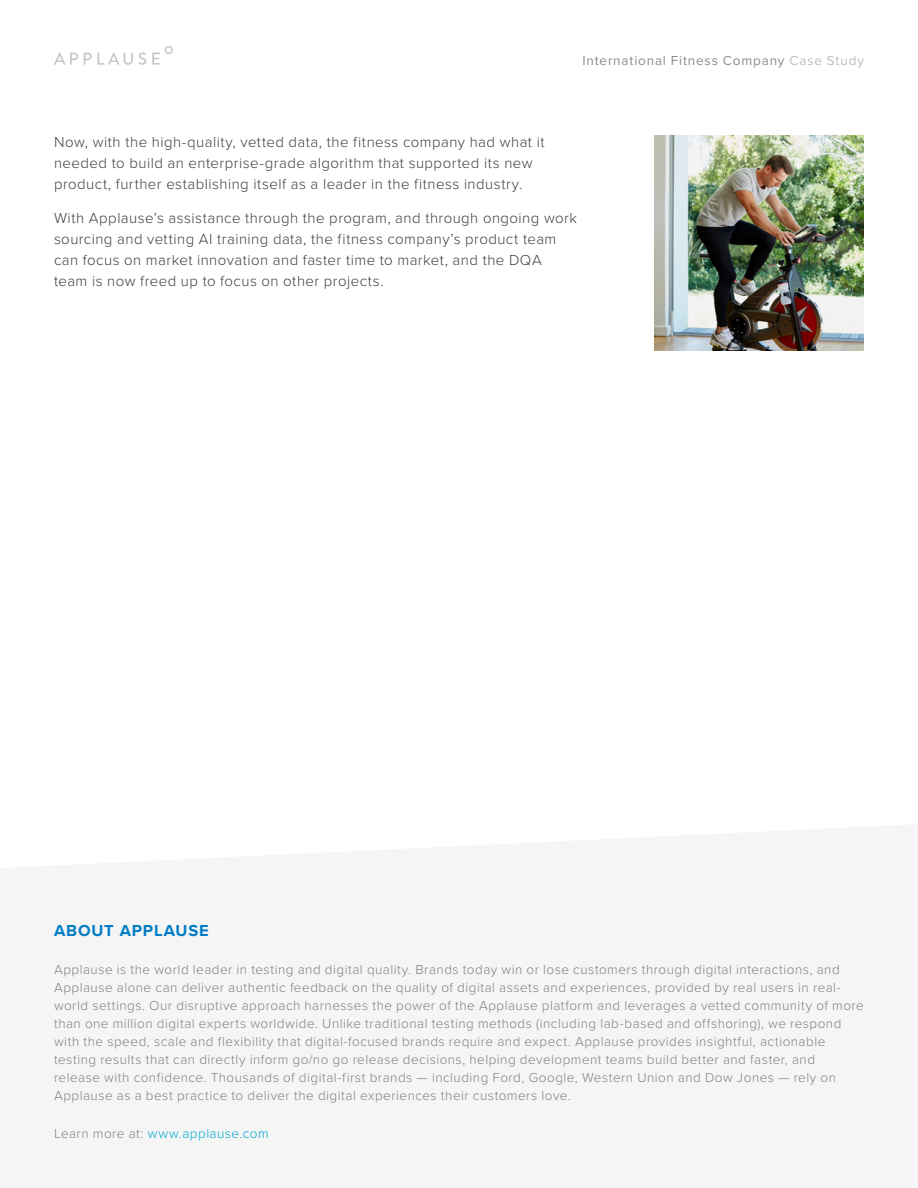
<style>
.page{position:relative;width:918px;height:1188px;background:#fff}
.page>*{position:absolute;margin:0;border:0;box-sizing:border-box;transform-origin:0 0}
.t1{font:700 16.5px "Proxima Nova";letter-spacing:.05em;color:#007dc5}
._4__Body{font:300 15px/21px "Proxima Nova";letter-spacing:.03em;color:#404041}
.t2{font:300 13.5px/18px "Proxima Nova";letter-spacing:.035em;color:#808184}
.t3{font:13.5px "Proxima Nova";letter-spacing:.06em;color:#8c8c8d}
.t4{font:300 13.5px "Proxima Nova";letter-spacing:.035em;color:#00a8cc}
.s1{color:#bbbdbf}
.s2{color:#808184}
</style>
<div class="page">
<svg style="left:54px;top:52px;width:24px;height:13px"></svg>
<svg style="left:84px;top:52px;width:49px;height:13px"></svg>
<svg style="left:139px;top:52px;width:7px;height:13px"></svg>
<svg style="left:152px;top:46px;width:21px;height:19px"></svg>
<img style="left:655px;top:135px;width:208px;height:216px">
<p class="t3" style="left:583px;top:50px;width:283px">International Fitness Company <span class="s1">Case Study</span></p>
<p class="_4__Body" style="left:54px;top:131px;width:492px">Now, with the high-quality, vetted data, the fitness company had what it needed to build an enterprise-grade algorithm that supported its new product, further establishing itself as a leader in the fitness industry.</p>
<p class="_4__Body" style="left:54px;top:207px;width:525px">With Applause’s assistance through the program, and through ongoing work sourcing and vetting AI training data, the fitness company’s product team can focus on market innovation and faster time to market, and the DQA team is now freed up to focus on other projects.</p>
<p class="t1" style="left:54px;top:918px;width:156px">ABOUT APPLAUSE</p>
<p class="t2" style="left:54px;top:960px;width:811px">Applause is the world leader in testing and digital quality. Brands today win or lose customers through digital interactions, and Applause alone can deliver authentic feedback on the quality of digital assets and experiences, provided by real users in real&shy;world settings. Our disruptive approach harnesses the power of the Applause platform and leverages a vetted community of more than one million digital experts worldwide. Unlike traditional testing methods (including lab-based and offshoring), we respond with the speed, scale and flexibility that digital-focused brands require and expect. Applause provides insightful, actionable testing results that can directly inform go/no go release decisions, helping development teams build better and faster, and release with confidence. Thousands of digital-first brands — including Ford, Google, Western Union and Dow Jones — rely on Applause as a best practice to deliver the digital experiences their customers love.</p>
<p class="t4" style="left:54px;top:1124px;width:216px"><span class="s2">Learn more at:</span> www.applause.com</p>
</div>
